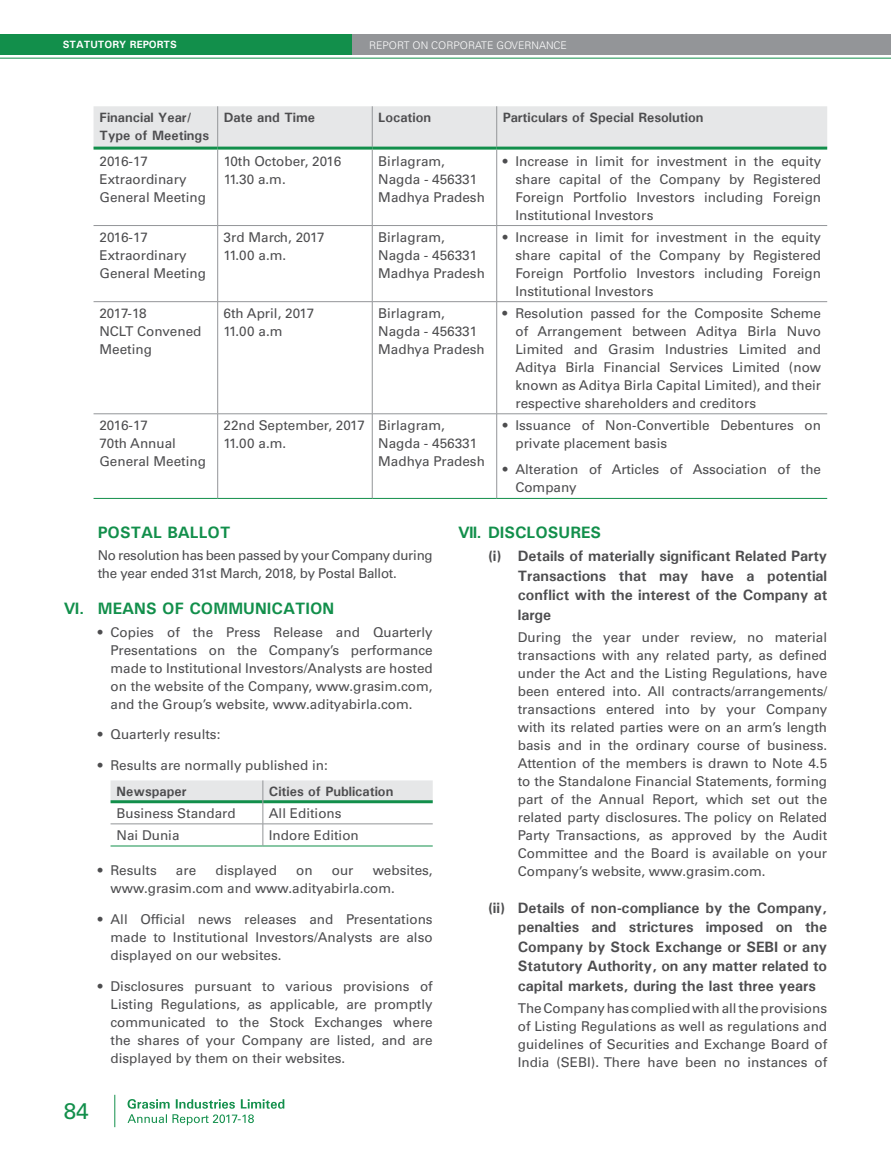
<style>
.page{position:relative;width:891px;height:1161px;background:#fff}
.page>*{position:absolute;margin:0;border:0;box-sizing:border-box;transform-origin:0 0}
.t1{font:22.5px "Univers";color:#128f4b}
.t2{font:700 16.5px "Univers";color:#128f4b}
.t3{font:700 15px/19.5px "Univers";color:#4d4d4f;text-align:justify}
.t4{font:13.5px/18px "Univers";color:#4d4d4f}
.t5{font:700 13.5px/18px "Univers";color:#4d4d4f}
.t6{font:13.5px/18px "Univers";letter-spacing:-.02em;color:#4d4d4f}
.t7{font:300 10.5px "Univers";color:#fff}
.t8{font:700 10.5px "Univers";color:#fff}
.s1{font-weight:700}
</style>
<div class="page">
<div style="left:0;top:34px;width:403px;height:21px;background:#128f4b"></div>
<div style="left:353px;top:34px;width:538px;height:21px;background:#939598"></div>
<hr style="left:0;top:58px;width:891px;height:1px;background:#128f4b">
<hr style="left:114px;top:1095px;width:1px;height:32px;background:#128f4b">
<svg style="left:128px;top:1099px;width:156px;height:26px"></svg>
<div style="left:94px;top:106px;width:733px;height:41px;background:#e6e7e8"></div>
<hr style="left:217px;top:106px;width:1px;height:41px;background:#939598">
<hr style="left:372px;top:106px;width:1px;height:41px;background:#939598">
<hr style="left:496px;top:106px;width:1px;height:41px;background:#939598">
<hr style="left:94px;top:147px;width:124px;height:3px;background:#128f4b">
<hr style="left:218px;top:147px;width:154px;height:3px;background:#128f4b">
<hr style="left:372px;top:147px;width:125px;height:3px;background:#128f4b">
<hr style="left:497px;top:147px;width:330px;height:3px;background:#128f4b">
<hr style="left:94px;top:498px;width:124px;height:1px;background:#128f4b">
<hr style="left:218px;top:498px;width:154px;height:1px;background:#128f4b">
<hr style="left:372px;top:498px;width:125px;height:1px;background:#128f4b">
<hr style="left:497px;top:498px;width:330px;height:1px;background:#128f4b">
<hr style="left:217px;top:150px;width:1px;height:75px;background:#939598">
<hr style="left:372px;top:150px;width:1px;height:75px;background:#939598">
<hr style="left:496px;top:150px;width:1px;height:75px;background:#939598">
<hr style="left:94px;top:225px;width:124px;height:1px;background:#939598">
<hr style="left:218px;top:225px;width:154px;height:1px;background:#939598">
<hr style="left:217px;top:226px;width:1px;height:75px;background:#939598">
<hr style="left:372px;top:225px;width:125px;height:1px;background:#939598">
<hr style="left:372px;top:226px;width:1px;height:75px;background:#939598">
<hr style="left:497px;top:225px;width:330px;height:1px;background:#939598">
<hr style="left:496px;top:226px;width:1px;height:75px;background:#939598">
<hr style="left:94px;top:301px;width:124px;height:1px;background:#939598">
<hr style="left:218px;top:301px;width:154px;height:1px;background:#939598">
<hr style="left:217px;top:302px;width:1px;height:112px;background:#939598">
<hr style="left:372px;top:301px;width:125px;height:1px;background:#939598">
<hr style="left:372px;top:302px;width:1px;height:112px;background:#939598">
<hr style="left:497px;top:301px;width:330px;height:1px;background:#939598">
<hr style="left:496px;top:302px;width:1px;height:112px;background:#939598">
<hr style="left:94px;top:414px;width:124px;height:1px;background:#939598">
<hr style="left:218px;top:414px;width:154px;height:1px;background:#939598">
<hr style="left:217px;top:414px;width:1px;height:84px;background:#939598">
<hr style="left:372px;top:414px;width:125px;height:1px;background:#939598">
<hr style="left:372px;top:414px;width:1px;height:84px;background:#939598">
<hr style="left:497px;top:414px;width:330px;height:1px;background:#939598">
<hr style="left:496px;top:414px;width:1px;height:84px;background:#939598">
<hr style="left:111px;top:846px;width:152px;height:1px;background:#128f4b">
<hr style="left:263px;top:846px;width:170px;height:1px;background:#128f4b">
<svg style="left:111px;top:780px;width:322px;height:66px"></svg>
<hr style="left:111px;top:824px;width:152px;height:1px;background:#939598">
<hr style="left:263px;top:824px;width:170px;height:1px;background:#939598">
<p class="t8" style="left:63px;top:38px;width:116px">STATUTORY REPORTS</p>
<p class="t7" style="left:369px;top:39px;width:199px">REPORT ON CORPORATE GOVERNANCE</p>
<p class="t5" style="left:100px;top:108px;width:111px">Financial Year/<br>Type of Meetings</p>
<p class="t5" style="left:224px;top:108px;width:93px">Date and Time</p>
<p class="t5" style="left:378px;top:108px;width:55px">Location</p>
<p class="t5" style="left:503px;top:108px;width:202px">Particulars of Special Resolution</p>
<p class="t4" style="left:100px;top:152px;width:108px">2016-17<br>Extraordinary<br>General Meeting</p>
<p class="t4" style="left:224px;top:152px;width:119px">10th October, 2016<br>11.30 a.m.</p>
<p class="t4" style="left:378px;top:152px;width:108px">Birlagram,<br>Nagda - 456331<br>Madhya Pradesh</p>
<p class="t4" style="left:515px;top:152px;width:307px;text-align:justify;text-indent:-13px">• Increase in limit for investment in the equity share capital of the Company by Registered Foreign Portfolio Investors including Foreign Institutional Investors</p>
<p class="t4" style="left:100px;top:228px;width:108px">2016-17<br>Extraordinary<br>General Meeting</p>
<p class="t4" style="left:224px;top:228px;width:103px">3rd March, 2017<br>11.00 a.m.</p>
<p class="t4" style="left:378px;top:228px;width:108px">Birlagram,<br>Nagda - 456331<br>Madhya Pradesh</p>
<p class="t4" style="left:515px;top:228px;width:307px;text-align:justify;text-indent:-13px">• Increase in limit for investment in the equity share capital of the Company by Registered Foreign Portfolio Investors including Foreign Institutional Investors</p>
<p class="t4" style="left:99px;top:304px;width:103px">2017-18<br>NCLT Convened<br>Meeting</p>
<p class="t4" style="left:224px;top:304px;width:92px">6th April, 2017<br>11.00 a.m</p>
<p class="t4" style="left:378px;top:304px;width:108px">Birlagram,<br>Nagda - 456331<br>Madhya Pradesh</p>
<p class="t4" style="left:515px;top:304px;width:307px;text-align:justify;text-indent:-13px">• Resolution passed for the Composite Scheme of Arrangement between Aditya Birla Nuvo Limited and Grasim Industries Limited and Aditya Birla Financial Services Limited (now known as Aditya Birla Capital Limited), and their respective shareholders and creditors</p>
<p class="t4" style="left:99px;top:416px;width:108px">2016-17<br>70th Annual<br>General Meeting</p>
<p class="t4" style="left:224px;top:416px;width:143px">22nd September, 2017<br>11.00 a.m.</p>
<p class="t4" style="left:378px;top:416px;width:108px">Birlagram,<br>Nagda - 456331<br>Madhya Pradesh</p>
<p class="t4" style="left:515px;top:416px;width:307px;text-indent:-13px">• Issuance of Non-Convertible Debentures on private placement basis</p>
<p class="t4" style="left:515px;top:461px;width:307px;text-indent:-13px">• Alteration of Articles of Association of the<br>Company</p>
<p class="t2" style="left:98px;top:521px;width:134px">POSTAL BALLOT</p>
<p class="t6" style="left:98px;top:546px;width:336px">No resolution has been passed by your Company during the year ended 31st March, 2018, by Postal Ballot.</p>
<p class="t2" style="left:64px;top:598px;width:272px">VI. MEANS OF COMMUNICATION</p>
<p class="t4" style="left:111px;top:623px;width:324px;text-align:justify;text-indent:-13px">• Copies of the Press Release and Quarterly Presentations on the Company’s performance made to Institutional Investors/Analysts are hosted on the website of the Company, www.grasim.com, and the Group’s website, www.adityabirla.com.</p>
<p class="t4" style="left:98px;top:726px;width:124px">• Quarterly results:</p>
<p class="t4" style="left:117px;top:753px;width:213px;line-height:25.7px;text-indent:-19px">• Results are normally published in:<br><span class="s1">Newspaper</span></p>
<p class="t5" style="left:269px;top:782px;width:126px">Cities of Publication</p>
<p class="t4" style="left:117px;top:804px;width:121px">Business Standard</p>
<p class="t4" style="left:269px;top:804px;width:74px">All Editions</p>
<p class="t4" style="left:117px;top:826px;width:65px">Nai Dunia</p>
<p class="t4" style="left:269px;top:826px;width:92px">Indore Edition</p>
<p class="t4" style="left:98px;top:862px;width:60px">• Results</p>
<p class="t4" style="left:176px;top:862px;width:22px">are</p>
<p class="t4" style="left:215px;top:862px;width:63px">displayed</p>
<p class="t4" style="left:296px;top:862px;width:18px">on</p>
<p class="t4" style="left:332px;top:862px;width:23px">our</p>
<p class="t4" style="left:111px;top:862px;width:324px;text-indent:262px">websites, www.grasim.com and www.adityabirla.com.</p>
<p class="t4" style="left:111px;top:910px;width:324px;text-align:justify;text-indent:-13px">• All Official news releases and Presentations made to Institutional Investors/Analysts are also displayed on our websites.</p>
<p class="t4" style="left:111px;top:977px;width:324px;text-align:justify;text-indent:-13px">• Disclosures pursuant to various provisions of Listing Regulations, as applicable, are promptly communicated to the Stock Exchanges where the shares of your Company are listed, and are displayed by them on their websites.</p>
<p class="t1" style="left:64px;top:1098px;width:27px">84</p>
<p class="t2" style="left:458px;top:521px;width:144px">VII. DISCLOSURES</p>
<p class="t3" style="left:518px;top:546px;width:311px;text-indent:-30px">(i) Details of materially significant Related Party Transactions that may have a potential conflict with the interest of the Company at large</p>
<p class="t4" style="left:518px;top:628px;width:311px;text-align:justify">During the year under review, no material transactions with any related party, as defined under the Act and the Listing Regulations, have been entered into. All contracts/arrangements/ transactions entered into by your Company with its related parties were on an arm’s length basis and in the ordinary course of business.<br>Attention of the members is drawn to Note 4.5 to the Standalone Financial Statements, forming part of the Annual Report, which set out the related party disclosures. The policy on Related Party Transactions, as approved by the Audit Committee and the Board is available on your Company’s website, www.grasim.com.</p>
<p class="t3" style="left:518px;top:897px;width:311px;text-indent:-30px">(ii) Details of non-compliance by the Company, penalties and strictures imposed on the Company by Stock Exchange or SEBI or any Statutory Authority, on any matter related to capital markets, during the last three years</p>
<p class="t4" style="left:518px;top:999px;width:311px;text-align:justify">The Company has complied with all the provisions of Listing Regulations as well as regulations and guidelines of Securities and Exchange Board of India (SEBI). There have been no instances of</p>
</div>
